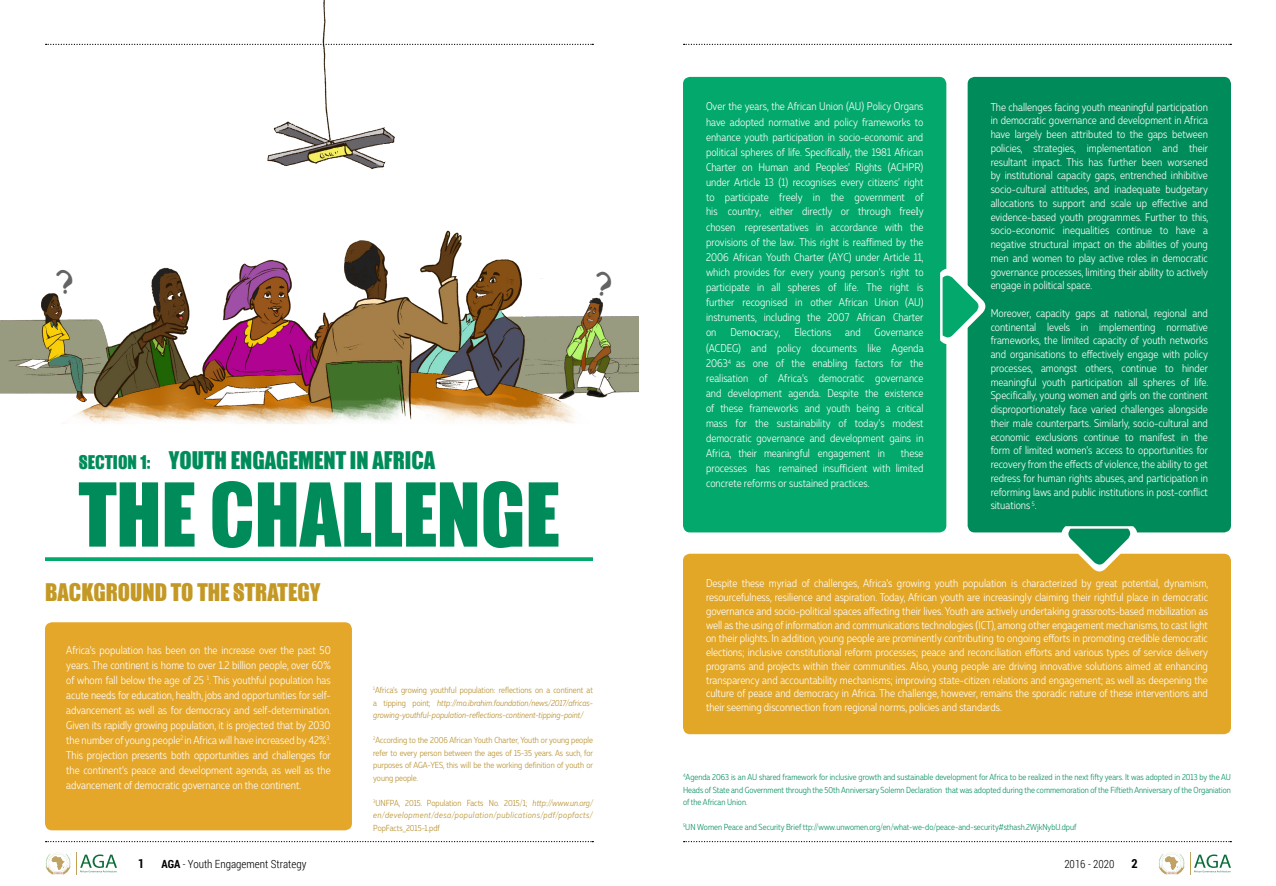
<style>
.page{position:relative;width:1276px;height:886px;background:#fff}
.page>*{position:absolute;margin:0;border:0;box-sizing:border-box;transform-origin:0 0}
.t1{font:81.25px "Gabo Drive";color:#008c5a}
.t2{font:22.5px "Gabo Drive";color:#008c5a}
.t3{font:22.5px "Gabo Drive";color:#c39824}
.t4{font:700 12.5px "Roboto Condensed";color:#000}
.t5{font:300 11.25px/13.8px "Muller Narrow";color:#fff;text-align:justify}
.t6{font:300 11.25px "Roboto Condensed";color:#000}
.t7{font:300 8.75px/12.5px "Muller Narrow";color:#008c5a;text-align:justify}
.t8{font:italic 300 8.75px/12.5px "Muller Narrow";letter-spacing:.035em;color:#b68d29;text-align:justify}
.t9{font:300 8.75px/12.5px "Muller Narrow";color:#b68d29;text-align:justify}
.s1{font-size:17.5px}
.s2{font-style:normal}
.s3{font-family:"Minion Pro";font-weight:400}
.s4{font-family:"Minion Pro";font-weight:400;font-size:12.5px}
.s5{font-weight:700}
</style>
<div class="page">
<img style="left:0;top:296px;width:45px;height:98px">
<img style="left:593px;top:297px;width:45px;height:101px">
<div style="left:45px;top:622px;width:307px;height:208px;background:#e5a72a;border-radius:7px"></div>
<img style="left:194px;top:0;width:225px;height:170px">
<svg style="left:45px;top:557px;width:548px;height:4px;background:#13ad76"></svg>
<img style="left:45px;top:230px;width:548px;height:194px">
<div style="left:683px;top:554px;width:548px;height:180px;background:#e3a727;border-radius:7px"></div>
<div style="left:967px;top:77px;width:264px;height:455px;background:#008c5a;border-radius:7px"></div>
<div style="left:683px;top:77px;width:263px;height:455px;background:#03a86d;border-radius:7px"></div>
<svg style="left:940px;top:265px;width:46px;height:83px"></svg>
<svg style="left:1058px;top:526px;width:82px;height:46px"></svg>
<svg style="left:46px;top:44px;width:547px;height:1px"></svg>
<svg style="left:46px;top:841px;width:547px;height:1px"></svg>
<svg style="left:683px;top:841px;width:548px;height:1px"></svg>
<svg style="left:683px;top:44px;width:548px;height:1px"></svg>
<img style="left:45px;top:852px;width:26px;height:22px">
<svg style="left:76px;top:852px;width:41px;height:22px"></svg>
<img style="left:1159px;top:852px;width:25px;height:22px">
<svg style="left:1190px;top:852px;width:41px;height:22px"></svg>
<svg style="left:56px;top:268px;width:19px;height:27px"></svg>
<h2 class="t2" style="left:79px;top:444px;width:358px"><span class="s1">SECTION 1:</span> YOUTH ENGAGEMENT IN AFRICA</h2>
<h1 class="t1" style="left:79px;top:459px;width:482px">THE CHALLENGE</h1>
<h2 class="t3" style="left:45px;top:577px;width:277px">BACKGROUND TO THE STRATEGY</h2>
<p class="t5" style="left:66px;top:643px;width:266px;line-height:15px">Africa’s population has been on the increase over the past 50 years. The continent is home to over 1.2 billion people, over 60% of whom fall below the age of 25 <sup>1</sup>. This youthful population has acute needs for education, health, jobs and opportunities for self&shy;advancement as well as for democracy and self-determination.<br>Given its rapidly growing population, it is projected that by 2030 the number of young people<sup>2</sup> in Africa will have increased by 42%<sup>3</sup>.<br>This projection presents both opportunities and challenges for the continent’s peace and development agenda, as well as the advancement of democratic governance on the continent.</p>
<p class="t8" style="left:373px;top:684px;width:221px"><sup>1</sup><span class="s2">Africa’s growing youthful population: reflections on a continent at a tipping point;</span> http://mo.ibrahim.foundation/news/2017/africas&shy;growing-youthful-population-reflections-continent-tipping-point/</p>
<p class="t9" style="left:373px;top:734px;width:221px"><sup>2</sup>According to the 2006 African Youth Charter, Youth or young people refer to every person between the ages of 15-35 years. As such, for purposes of AGA-YES, this will be the working definition of youth or young people.</p>
<p class="t8" style="left:373px;top:796px;width:221px"><sup>3</sup><span class="s2">UNFPA, 2015. Population Facts No. 2015/1;</span> http://www.un.org/ en/development/desa/population/publications/pdf/popfacts/</p>
<p class="t9" style="left:373px;top:821px;width:68px">PopFacts_2015-1.pdf</p>
<p class="t5" style="left:706px;top:99px;width:219px;line-height:15.1px">Over the years, the African Union (AU) Policy Organs have adopted normative and policy frameworks to enhance youth participation in socio-economic and political spheres of life. Specifically, the 1981 African Charter on Human and Peoples’ Rights (ACHPR) under Article 13 (1) recognises every citizens’ right to participate freely in the government of his country, either directly or through free<span class="s3">l</span>y chosen representatives in accordance with the provisions of the law. This right is reaffimed by the 2006 African Youth Charter (AYC) under Article 11, which provides for every young person’s right to participate in all spheres of life. The right is further recognised in other African Union (AU) instruments, including the 2007 African Charter on Dem<span class="s4">oc</span>racy, Elections and Governance (ACDEG) and policy documents like Agenda 2063<sup>4</sup> as one of the enabling factors for the realisation of Africa’s democratic governance and development agenda. Despite the existence of these frameworks and youth being a critical mass for the sustainability of today’s modest democratic governance and development gains in Africa, their meaningful engagement in</p>
<p class="t5" style="left:706px;top:446px;width:219px;line-height:15px;text-indent:195px">these processes has remained insufficient with limited concrete reforms or sustained practices.</p>
<p class="t5" style="left:990px;top:100px;width:219px">The challenges facing youth meaningful participation in democratic governance and development in Africa have largely been attributed to the gaps between policies, strategies, implementation and their resultant impact. This has further been worsened by institutional capacity gaps, entrenched inhibitive socio-cultural attitudes, and inadequate budgetary allocations to support and scale up effective and evidence-based youth programmes. Further to this, socio-economic inequalities continue to have a negative structural impact on the abilities of young men and women to play active roles in democratic governance processes, limiting their ability to actively engage in political space.</p>
<p class="t5" style="left:990px;top:306px;width:219px">Moreover, capacity gaps at national, regional and continental levels in implementing normative frameworks, the limited capacity of youth networks and organisations to effectively engage with policy processes, amongst others, continue to hinder meaningful youth participation all spheres of life.<br>Specifically, young women and girls on the continent disproportionately face varied challenges alongside their male counterparts. Similarly, socio-cultural and economic exclusions continue to manifest in the form of limited women’s access to opportunities for recovery from the effects of violence, the ability to get redress for human rights abuses, and participation in reforming laws and public institutions in post-conflict situations <sup>5</sup>.</p>
<p class="t5" style="left:706px;top:576px;width:504px">Despite these myriad of challenges, Africa’s growing youth population is characterized by great potential, dynamism, resourcefulness, resilience and aspiration. Today, African youth are increasingly claiming their rightful place in democratic governance and socio-political spaces affecting their lives. Youth are actively undertaking grassroots-based mobilization as well as the using of information and communications technologies (ICT), among other engagement mechanisms, to cast light on their plights. In addition, young people are prominently contributing to ongoing efforts in promoting credible democratic elections; inclusive constitutional reform processes; peace and reconciliation efforts and various types of service delivery programs and projects within their communities. Also, young people are driving innovative solutions aimed at enhancing transparency and accountability mechanisms; improving state-citizen relations and engagement; as well as deepening the culture of peace and democracy in Africa. The challenge, however, remains the sporadic nature of these interventions and their seeming disconnection from regional norms, policies and standards.</p>
<p class="t7" style="left:683px;top:771px;width:549px"><sup>4</sup>Agenda 2063 is an AU shared framework for inclusive growth and sustainable development for Africa to be realized in the next fifty years. It was adopted in 2013 by the AU Heads of State and Government through the 50th Anniversary Solemn Declaration that was adopted during the commemoration of the Fiftieth Anniversary of the Organiation of the African Union.</p>
<p class="t7" style="left:683px;top:821px;width:395px"><sup>5</sup>UN Women Peace and Security Brief ttp://www.unwomen.org/en/what-we-do/peace-and-security#sthash.2WjkNybU.dpuf</p>
<p class="t4" style="left:138px;top:854px;width:8px">1</p>
<p class="t6" style="left:162px;top:856px;width:146px"><span class="s5">AGA</span> - Youth Engagement Strategy</p>
<p class="t6" style="left:1064px;top:856px;width:52px">2016 - 2020</p>
<p class="t4" style="left:1131px;top:854px;width:8px">2</p>
</div>
